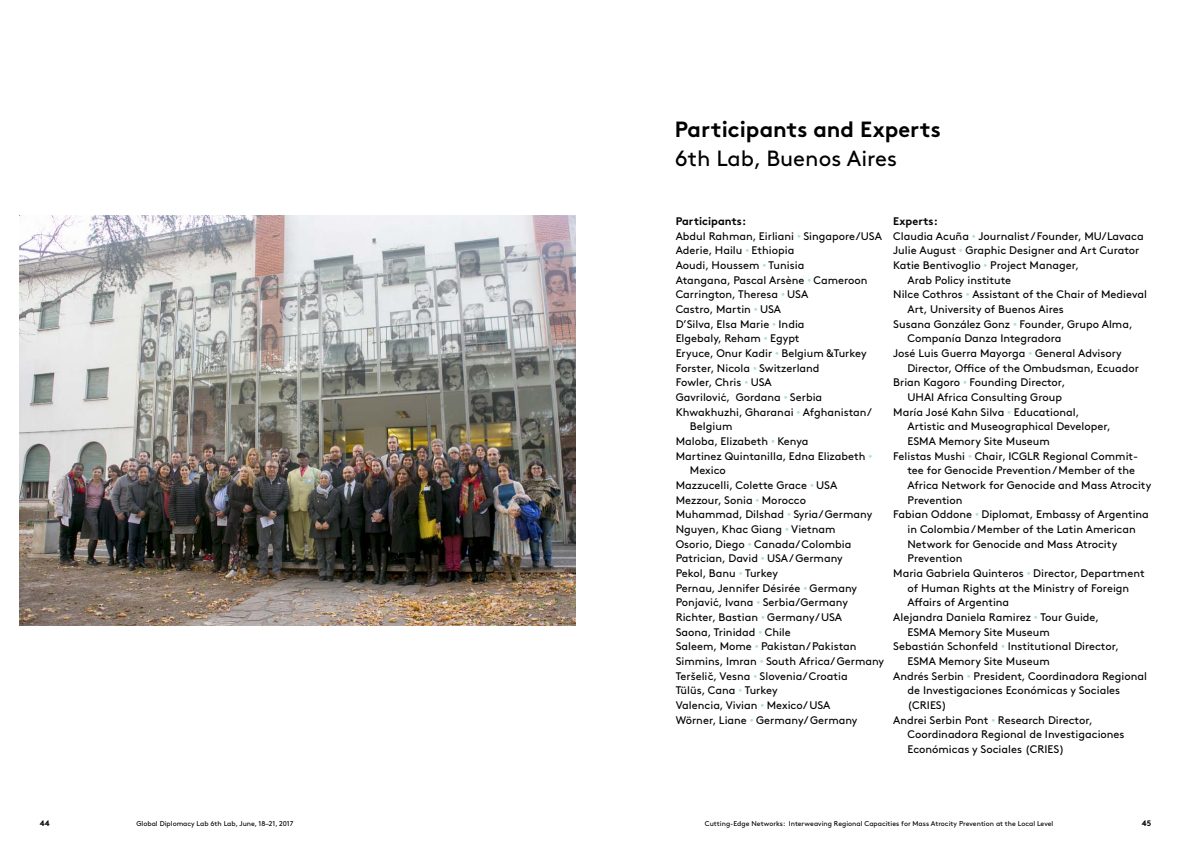
<style>
.page{position:relative;width:1191px;height:842px;background:#fff}
.page>*{position:absolute;margin:0;border:0;box-sizing:border-box;transform-origin:0 0}
.t1{font:700 22px "Brown Std";color:#000}
.t2{font:22px "Brown Std Regular Alt";color:#000}
.t3{font:11px "Brown Std Regular Alt";color:#000}
.t4{font:11px "Brown Std Bold Alt";color:#000}
.t5{font:700 8px "Brown Std";color:#000}
.t6{font:7px "Brown Std Regular Alt";color:#000}
</style>
<div class="page">
<img style="left:20px;top:215px;width:555px;height:411px">
<h1 class="t1" style="left:675px;top:116px;width:268px">Participants and Experts</h1>
<h1 class="t2" style="left:675px;top:146px;width:224px">6th Lab, Buenos Aires</h1>
<p class="t4" style="left:675px;top:215px;width:72px">Participants:</p>
<p class="t3" style="left:675px;top:230px;width:208px">Abdul Rahman, Eirliani <sup>•</sup> Singapore/USA</p>
<p class="t3" style="left:675px;top:244px;width:120px">Aderie, Hailu <sup>•</sup> Ethiopia</p>
<p class="t3" style="left:675px;top:259px;width:130px">Aoudi, Houssem <sup>•</sup> Tunisia</p>
<p class="t3" style="left:675px;top:273px;width:193px">Atangana, Pascal Arsène <sup>•</sup> Cameroon</p>
<p class="t3" style="left:675px;top:288px;width:134px">Carrington, Theresa <sup>•</sup> USA</p>
<p class="t3" style="left:675px;top:303px;width:107px">Castro, Martin <sup>•</sup> USA</p>
<p class="t3" style="left:675px;top:317px;width:130px">D’Silva, Elsa Marie <sup>•</sup> India</p>
<p class="t3" style="left:675px;top:332px;width:125px">Elgebaly, Reham <sup>•</sup> Egypt</p>
<p class="t3" style="left:675px;top:347px;width:193px">Eryuce, Onur Kadir <sup>•</sup> Belgium &amp;Turkey</p>
<p class="t3" style="left:675px;top:361px;width:145px">Forster, Nicola <sup>•</sup> Switzerland</p>
<p class="t3" style="left:675px;top:376px;width:97px">Fowler, Chris <sup>•</sup> USA</p>
<p class="t3" style="left:675px;top:391px;width:148px">Gavrilovi ´c, Gordana <sup>•</sup> Serbia</p>
<p class="t3" style="left:675px;top:405px;width:198px">Khwakhuzhi, Gharanai <sup>•</sup> Afghanistan/</p>
<p class="t3" style="left:690px;top:420px;width:44px">Belgium</p>
<p class="t3" style="left:675px;top:435px;width:134px">Maloba, Elizabeth <sup>•</sup> Kenya</p>
<p class="t3" style="left:675px;top:449px;width:198px">Martinez Quintanilla, Edna Elizabeth <sup>•</sup></p>
<p class="t3" style="left:690px;top:464px;width:38px">Mexico</p>
<p class="t3" style="left:675px;top:479px;width:163px">Mazzucelli, Colette Grace <sup>•</sup> USA</p>
<p class="t3" style="left:675px;top:493px;width:132px">Mezzour, Sonia <sup>•</sup> Morocco</p>
<p class="t3" style="left:675px;top:508px;width:198px">Muhammad, Dilshad <sup>•</sup> Syria/ Germany</p>
<p class="t3" style="left:675px;top:523px;width:161px">Nguyen, Khac Giang <sup>•</sup> Vietnam</p>
<p class="t3" style="left:675px;top:537px;width:177px">Osorio, Diego <sup>•</sup> Canada/ Colombia</p>
<p class="t3" style="left:675px;top:552px;width:169px">Patrician, David <sup>•</sup> USA/ Germany</p>
<p class="t3" style="left:675px;top:567px;width:104px">Pekol, Banu <sup>•</sup> Turkey</p>
<p class="t3" style="left:675px;top:581px;width:183px">Pernau, Jennifer Désirée <sup>•</sup> Germany</p>
<p class="t3" style="left:675px;top:596px;width:174px">Ponjavi ´c, Ivana <sup>•</sup> Serbia/Germany</p>
<p class="t3" style="left:675px;top:611px;width:168px">Richter, Bastian <sup>•</sup> Germany/ USA</p>
<p class="t3" style="left:675px;top:625px;width:117px">Saona, Trinidad <sup>•</sup> Chile</p>
<p class="t3" style="left:675px;top:640px;width:182px">Saleem, Mome <sup>•</sup> Pakistan/ Pakistan</p>
<p class="t3" style="left:675px;top:655px;width:210px">Simmins, Imran <sup>•</sup> South Africa/ Germany</p>
<p class="t3" style="left:675px;top:669px;width:173px">Teršeliˇc, Vesna <sup>•</sup> Slovenia/ Croatia</p>
<p class="t3" style="left:675px;top:684px;width:104px">Tülüs, Cana <sup>•</sup> Turkey</p>
<p class="t3" style="left:675px;top:699px;width:156px">Valencia, Vivian <sup>•</sup> Mexico/ USA</p>
<p class="t3" style="left:675px;top:713px;width:183px">Wörner, Liane <sup>•</sup> Germany/ Germany</p>
<p class="t4" style="left:893px;top:215px;width:46px">Experts:</p>
<p class="t3" style="left:893px;top:230px;width:252px">Claudia Acuña <sup>•</sup> Journalist / Founder, MU/Lavaca</p>
<p class="t3" style="left:893px;top:244px;width:248px">Julie August <sup>•</sup> Graphic Designer and Art Curator</p>
<p class="t3" style="left:893px;top:259px;width:187px">Katie Bentivoglio <sup>•</sup> Project Manager,</p>
<p class="t3" style="left:907px;top:273px;width:105px">Arab Policy institute</p>
<p class="t3" style="left:893px;top:288px;width:255px">Nilce Cothros <sup>•</sup> Assistant of the Chair of Medieval</p>
<p class="t3" style="left:907px;top:303px;width:158px">Art, University of Buenos Aires</p>
<p class="t3" style="left:893px;top:317px;width:241px">Susana González Gonz <sup>•</sup> Founder, Grupo Alma,</p>
<p class="t3" style="left:907px;top:332px;width:156px">Companía Danza Integradora</p>
<p class="t3" style="left:893px;top:347px;width:230px">José Luis Guerra Mayorga <sup>•</sup> General Advisory</p>
<p class="t3" style="left:907px;top:361px;width:233px">Director, Office of the Ombudsman, Ecuador</p>
<p class="t3" style="left:893px;top:376px;width:174px">Brian Kagoro <sup>•</sup> Founding Director,</p>
<p class="t3" style="left:907px;top:391px;width:156px">UHAI Africa Consulting Group</p>
<p class="t3" style="left:893px;top:405px;width:188px">María José Kahn Silva <sup>•</sup> Educational,</p>
<p class="t3" style="left:907px;top:420px;width:205px">Artistic and Museographical Developer,</p>
<p class="t3" style="left:907px;top:435px;width:144px">ESMA Memory Site Museum</p>
<p class="t3" style="left:893px;top:449px;width:246px">Felistas Mushi <sup>•</sup> Chair, ICGLR Regional Commit-</p>
<p class="t3" style="left:907px;top:464px;width:229px">tee for Genocide Prevention / Member of the</p>
<p class="t3" style="left:907px;top:479px;width:245px">Africa Network for Genocide and Mass Atrocity</p>
<p class="t3" style="left:907px;top:493px;width:57px">Prevention</p>
<p class="t3" style="left:893px;top:508px;width:257px">Fabian Oddone <sup>•</sup> Diplomat, Embassy of Argentina</p>
<p class="t3" style="left:907px;top:523px;width:230px">in Colombia / Member of the Latin American</p>
<p class="t3" style="left:907px;top:537px;width:211px">Network for Genocide and Mass Atrocity</p>
<p class="t3" style="left:907px;top:552px;width:57px">Prevention</p>
<p class="t3" style="left:893px;top:567px;width:253px">Maria Gabriela Quinteros <sup>•</sup> Director, Department</p>
<p class="t3" style="left:907px;top:581px;width:223px">of Human Rights at the Ministry of Foreign</p>
<p class="t3" style="left:907px;top:596px;width:103px">Affairs of Argentina</p>
<p class="t3" style="left:893px;top:611px;width:207px">Alejandra Daniela Ramirez <sup>•</sup> Tour Guide,</p>
<p class="t3" style="left:907px;top:625px;width:144px">ESMA Memory Site Museum</p>
<p class="t3" style="left:893px;top:640px;width:227px">Sebastián Schonfeld <sup>•</sup> Institutional Director,</p>
<p class="t3" style="left:907px;top:655px;width:144px">ESMA Memory Site Museum</p>
<p class="t3" style="left:893px;top:669px;width:255px">Andrés Serbin <sup>•</sup> President, Coordinadora Regional</p>
<p class="t3" style="left:907px;top:684px;width:214px">de Investigaciones Económicas y Sociales</p>
<p class="t3" style="left:907px;top:699px;width:41px">(CRIES)</p>
<p class="t3" style="left:893px;top:713px;width:201px">Andrei Serbin Pont <sup>•</sup> Research Director,</p>
<p class="t3" style="left:907px;top:728px;width:219px">Coordinadora Regional de Investigaciones</p>
<p class="t3" style="left:907px;top:743px;width:158px">Económicas y Sociales (CRIES)</p>
<p class="t5" style="left:40px;top:818px;width:12px">44</p>
<p class="t6" style="left:136px;top:820px;width:158px">Global Diplomacy Lab 6th Lab, June, 18–21, 2017</p>
<p class="t6" style="left:705px;top:820px;width:350px">Cutting-Edge Networks: Interweaving Regional Capacities for Mass Atrocity Prevention at the Local Level</p>
<p class="t5" style="left:1141px;top:818px;width:11px">45</p>
</div>
